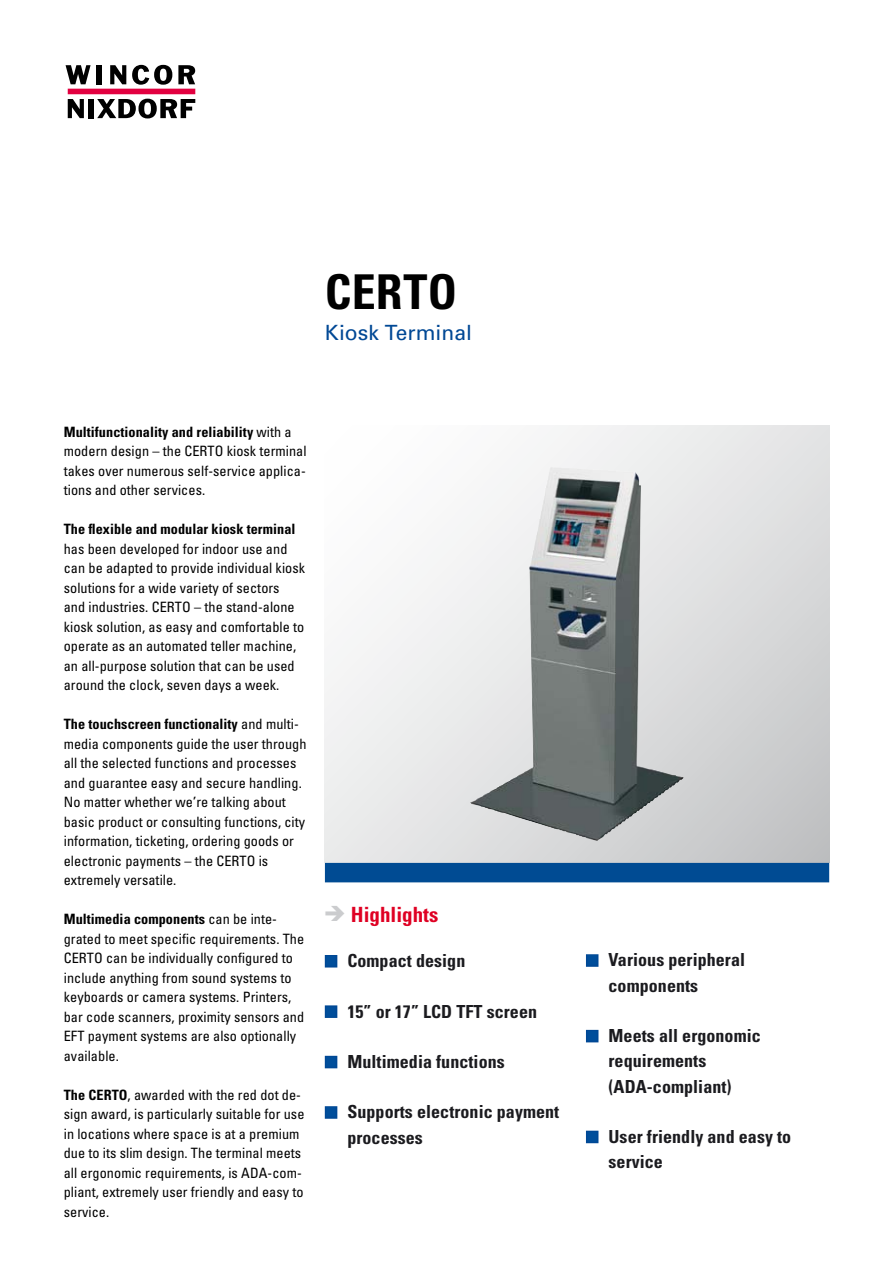
<style>
.page{position:relative;width:893px;height:1263px;background:#fff}
.page>*{position:absolute;margin:0;border:0;box-sizing:border-box;transform-origin:0 0}
.t1{font:700 condensed 48px "Univers";letter-spacing:.005em;color:#000}
.t2{font:21px "Univers";letter-spacing:.005em;color:#004895}
.t3{font:700 condensed 21px "Univers";color:#df0023}
.t4{font:700 condensed 18px/25.2px "Univers";letter-spacing:.005em;color:#1b1b1f}
.t5{font:condensed 14.25px/19.5px "Univers";letter-spacing:.005em;color:#000}
.t6{font:700 condensed 14.25px "Univers";letter-spacing:.005em;color:#000}
.s1{font-weight:700}
.s2{color:#cbccce}
</style>
<div class="page">
<svg style="left:325px;top:425px;width:504px;height:437px"></svg>
<svg style="left:68px;top:99px;width:16px;height:19px"></svg>
<div style="left:89px;top:99px;width:5px;height:19px;background:#000"></div>
<svg style="left:97px;top:99px;width:98px;height:19px"></svg>
<svg style="left:66px;top:65px;width:25px;height:19px"></svg>
<div style="left:97px;top:65px;width:5px;height:19px;background:#000"></div>
<svg style="left:110px;top:65px;width:16px;height:19px"></svg>
<svg style="left:132px;top:65px;width:40px;height:20px"></svg>
<svg style="left:178px;top:65px;width:17px;height:19px"></svg>
<div style="left:68px;top:89px;width:127px;height:5px;background:#e20040"></div>
<div style="left:325px;top:955px;width:12px;height:12px;border:3px solid #004895"></div>
<div style="left:325px;top:1005px;width:12px;height:13px;border:3px solid #004895"></div>
<div style="left:325px;top:1056px;width:12px;height:12px;border:3px solid #004895"></div>
<div style="left:325px;top:1106px;width:12px;height:13px;border:3px solid #004895"></div>
<div style="left:586px;top:954px;width:12px;height:13px;border:3px solid #004895"></div>
<div style="left:586px;top:1030px;width:12px;height:12px;border:3px solid #004895"></div>
<div style="left:586px;top:1131px;width:12px;height:12px;border:3px solid #004895"></div>
<div style="left:325px;top:863px;width:504px;height:19px;background:#004b93"></div>
<img style="left:470px;top:467px;width:214px;height:374px">
<svg style="left:326px;top:956px;width:10px;height:10px"></svg>
<svg style="left:326px;top:1007px;width:10px;height:9px"></svg>
<svg style="left:326px;top:1057px;width:10px;height:10px"></svg>
<svg style="left:326px;top:1107px;width:10px;height:10px"></svg>
<svg style="left:587px;top:955px;width:10px;height:10px"></svg>
<svg style="left:587px;top:1031px;width:10px;height:10px"></svg>
<svg style="left:587px;top:1132px;width:10px;height:10px"></svg>
<h1 class="t1" style="left:325px;top:263px;width:134px">CERTO</h1>
<h2 class="t2" style="left:325px;top:320px;width:149px">Kiosk Terminal</h2>
<p class="t5" style="left:64px;top:422px;width:244px"><span class="s1">Multifunctionality and reliability</span> with a modern design – the CERTO kiosk terminal takes over numerous self-service applica&shy;tions and other services.</p>
<p class="t6" style="left:64px;top:520px;width:233px">The flexible and modular kiosk terminal</p>
<p class="t5" style="left:64px;top:539px;width:243px">has been developed for indoor use and can be adapted to provide individual kiosk solutions for a wide variety of sectors<br>and industries. CERTO – the stand-alone kiosk solution, as easy and comfortable to operate as an automated teller machine, an all-purpose solution that can be used around the clock, seven days a week.</p>
<p class="t5" style="left:64px;top:714px;width:244px"><span class="s1">The touchscreen functionality</span> and multi&shy;media components guide the user through all the selected functions and processes and guarantee easy and secure handling.<br>No matter whether we’re talking about basic product or consulting functions, city information, ticketing, ordering goods or electronic payments – the CERTO is extremely versatile.</p>
<p class="t5" style="left:64px;top:909px;width:242px"><span class="s1">Multimedia components</span> can be inte&shy;grated to meet specific requirements. The CERTO can be individually configured to include anything from sound systems to keyboards or camera systems. Printers, bar code scanners, proximity sensors and EFT payment systems are also optionally available.</p>
<p class="t5" style="left:64px;top:1084px;width:242px"><span class="s1">The CERTO</span>, awarded with the red dot de&shy;sign award, is particularly suitable for use in locations where space is at a premium due to its slim design. The terminal meets all ergonomic requirements, is ADA-com&shy;pliant, extremely user friendly and easy to service.</p>
<h2 class="t3" style="left:324px;top:902px;width:116px"><span class="s2">➔</span> Highlights</h2>
<p class="t4" style="left:347px;top:948px;width:119px">Compact design</p>
<p class="t4" style="left:347px;top:998px;width:191px">15” or 17” LCD TFT screen</p>
<p class="t4" style="left:347px;top:1049px;width:159px">Multimedia functions</p>
<p class="t4" style="left:347px;top:1099px;width:213px">Supports electronic payment processes</p>
<p class="t4" style="left:609px;top:947px;width:138px">Various peripheral components</p>
<p class="t4" style="left:609px;top:1023px;width:154px">Meets all ergonomic requirements (ADA-compliant)</p>
<p class="t4" style="left:609px;top:1123px;width:184px">User friendly and easy to service</p>
</div>
